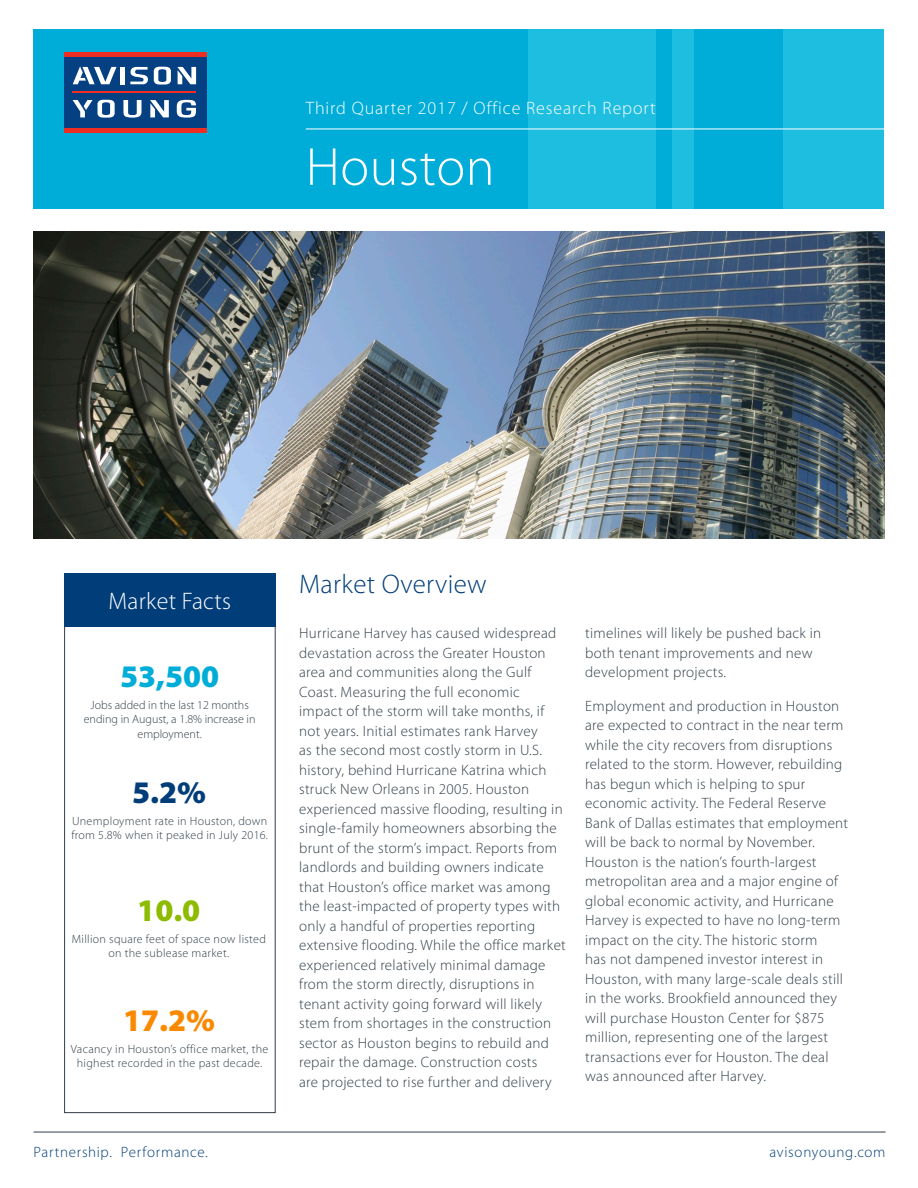
<style>
.page{position:relative;width:918px;height:1188px;background:#fff}
.page>*{position:absolute;margin:0;border:0;box-sizing:border-box;transform-origin:0 0}
.Title_36pt{font:300 54px "Myriad Pro";letter-spacing:.01em;color:#fff}
.Blue_21pt_Center{font:900 31.5px "Myriad Pro";color:#00add8}
.Orange_21pt_Center{font:900 31.5px "Myriad Pro";color:#fa8900}
.Green_21pt_Center{font:900 31.5px "Myriad Pro";color:#8dbb00}
.Dk_Blue_21pt_Cente{font:900 31.5px "Myriad Pro";color:#003d79}
._18pt_Left{font:300 27px "Myriad Pro";letter-spacing:.01em;color:#003d79}
._16pt_Center_White{font:300 24px "Myriad Pro";letter-spacing:.01em;color:#fff}
.Subtitle_12pt_Left{font:300 18px "Myriad Pro";letter-spacing:.05em;color:#fff}
.Body_10pt{font:300 15px/19.5px "Myriad Pro";letter-spacing:.02em;color:#313e48}
.t1{font:300 15px "Myriad Pro";letter-spacing:.045em;color:#003d79}
._8pt_Center{font:300 12px/14.4px "Myriad Pro";letter-spacing:.025em;color:#313e48;text-align:center}
._8pt_Center-2{font:300 12px/14.4px "Myriad Pro";color:#313e48;text-align:center}
</style>
<div class="page">
<img style="left:34px;top:232px;width:850px;height:306px">
<div style="left:34px;top:29px;width:850px;height:180px;background:#00add8"></div>
<div style="left:672px;top:29px;width:21px;height:180px;background:#1ebee0"></div>
<div style="left:783px;top:29px;width:101px;height:180px;background:#1ebee0"></div>
<div style="left:528px;top:29px;width:128px;height:180px;background:#1ebee0"></div>
<svg style="left:206px;top:52px;width:1px;height:81px"></svg>
<div style="left:64px;top:56px;width:142px;height:72px;background:#054082"></div>
<div style="left:120px;top:67px;width:5px;height:17px;background:#fff"></div>
<svg style="left:130px;top:67px;width:66px;height:18px"></svg>
<svg style="left:150px;top:100px;width:19px;height:17px"></svg>
<svg style="left:73px;top:66px;width:44px;height:18px"></svg>
<svg style="left:73px;top:100px;width:42px;height:18px"></svg>
<svg style="left:123px;top:100px;width:18px;height:18px"></svg>
<svg style="left:177px;top:100px;width:19px;height:18px"></svg>
<div style="left:64px;top:128px;width:142px;height:5px;background:#ee2e22"></div>
<hr style="left:64px;top:52px;width:142px;height:4px;background:#ee2e22">
<hr style="left:72px;top:92px;width:124px;height:1px;background:#ee2e22">
<hr style="left:306px;top:129px;width:584px;height:1px;background:#fff">
<hr style="left:33px;top:1132px;width:853px;height:1px;background:#313e48">
<div style="left:64px;top:574px;width:212px;height:539px;border:1px solid #313e48"></div>
<div style="left:64px;top:573px;width:211px;height:54px;background:#003d79"></div>
<p class="Subtitle_12pt_Left" style="left:306px;top:97px;width:352px">Third Quarter 2017 / Office Research Report</p>
<p class="Title_36pt" style="left:306px;top:134px;width:190px">Houston</p>
<p class="_16pt_Center_White" style="left:109px;top:587px;width:124px">Market Facts</p>
<p class="Blue_21pt_Center" style="left:120px;top:656px;width:101px">53,500</p>
<p class="_8pt_Center-2" style="left:84px;top:697px;width:173px">Jobs added in the last 12 months ending in August, a 1.8% increase in employment.</p>
<p class="Dk_Blue_21pt_Cente" style="left:132px;top:772px;width:75px">5.2%</p>
<p class="_8pt_Center" style="left:71px;top:813px;width:198px;text-align:left">Unemployment rate in Houston, down from 5.8% when it peaked in July 2016.</p>
<p class="Green_21pt_Center" style="left:137px;top:890px;width:65px">10.0</p>
<p class="_8pt_Center" style="left:72px;top:931px;width:196px">Million square feet of space now listed on the sublease market.</p>
<p class="Orange_21pt_Center" style="left:123px;top:1000px;width:94px">17.2%</p>
<p class="_8pt_Center" style="left:71px;top:1041px;width:199px">Vacancy in Houston’s office market, the highest recorded in the past decade.</p>
<p class="_18pt_Left" style="left:299px;top:568px;width:189px">Market Overview</p>
<p class="Body_10pt" style="left:299px;top:623px;width:268px">Hurricane Harvey has caused widespread devastation across the Greater Houston area and communities along the Gulf Coast. Measuring the full economic impact of the storm will take months, if not years. Initial estimates rank Harvey<br>as the second most costly storm in U.S. history, behind Hurricane Katrina which struck New Orleans in 2005. Houston experienced massive flooding, resulting in single-family homeowners absorbing the brunt of the storm’s impact. Reports from landlords and building owners indicate that Houston’s office market was among the least-impacted of property types with only a handful of properties reporting extensive flooding. While the office market experienced relatively minimal damage from the storm directly, disruptions in tenant activity going forward will likely stem from shortages in the construction sector as Houston begins to rebuild and repair the damage. Construction costs<br>are projected to rise further and delivery</p>
<p class="Body_10pt" style="left:585px;top:623px;width:238px">timelines will likely be pushed back in both tenant improvements and new development projects.</p>
<p class="Body_10pt" style="left:585px;top:696px;width:265px">Employment and production in Houston are expected to contract in the near term while the city recovers from disruptions related to the storm. However, rebuilding has begun which is helping to spur economic activity. The Federal Reserve Bank of Dallas estimates that employment will be back to normal by November.<br>Houston is the nation’s fourth-largest metropolitan area and a major engine of global economic activity, and Hurricane Harvey is expected to have no long-term impact on the city. The historic storm<br>has not dampened investor interest in Houston, with many large-scale deals still in the works. Brookfield announced they will purchase Houston Center for $875 million, representing one of the largest transactions ever for Houston. The deal was announced after Harvey.</p>
<p class="t1" style="left:33px;top:1142px;width:176px">Partnership. Performance.</p>
<p class="t1" style="left:770px;top:1142px;width:117px">avisonyoung.com</p>
</div>
